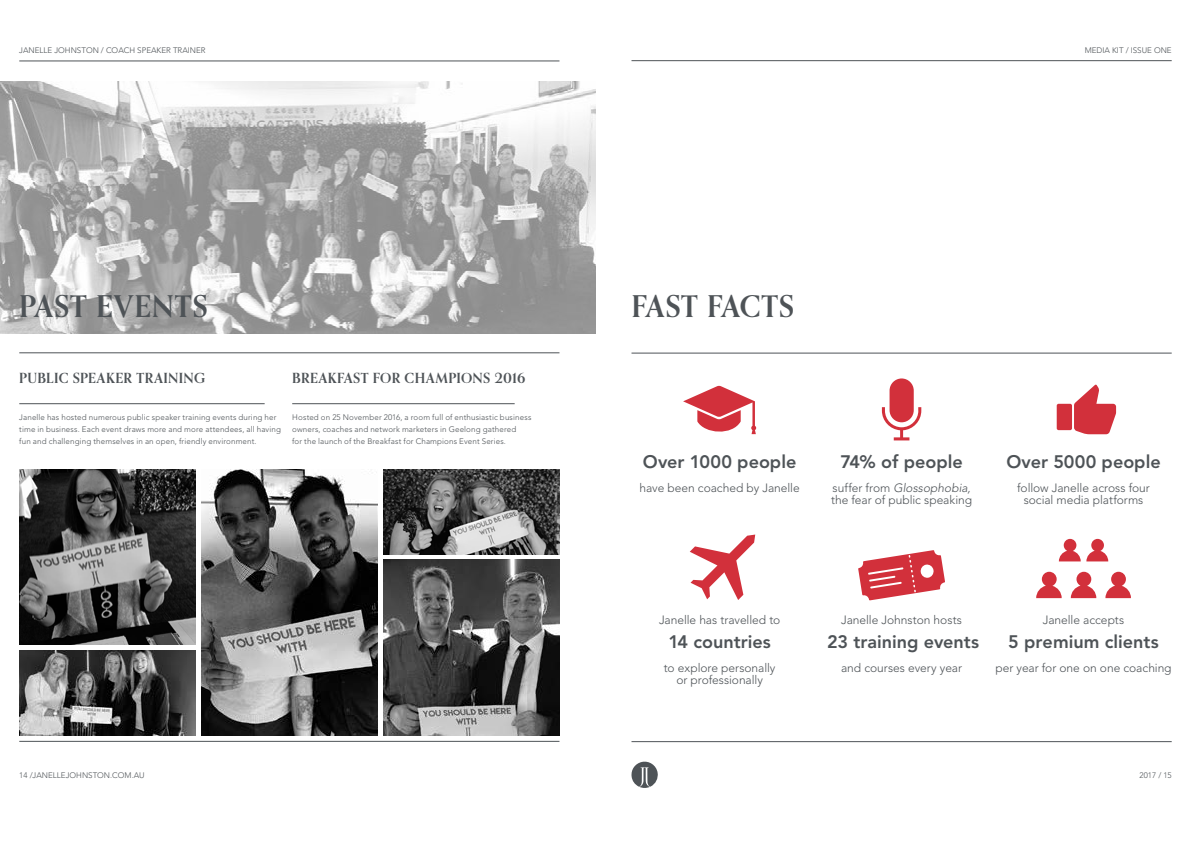
<style>
.page{position:relative;width:1191px;height:842px;background:#fff}
.page>*{position:absolute;margin:0;border:0;box-sizing:border-box;transform-origin:0 0}
.t1{font:700 30px "Orpheus Pro";letter-spacing:.025em;color:#4e5357}
.t2{font:800 18px "Avenir LT Std";color:#4e5357}
.t3{font:700 14px "Orpheus Pro";letter-spacing:.02em;color:#4e5357}
.t4{font:300 12px/12px "Avenir LT Std";letter-spacing:-.005em;color:#4e5357;text-align:center}
.t5{font:300 8px/12px "Avenir LT Std";letter-spacing:.015em;color:#4e5357}
.s1{font-style:italic}
</style>
<div class="page">
<hr style="left:19px;top:61px;width:540px;height:1px;background:#4e5357">
<hr style="left:631px;top:60px;width:540px;height:1px;background:#4e5357">
<hr style="left:19px;top:741px;width:540px;height:1px;background:#4e5357">
<hr style="left:631px;top:741px;width:540px;height:1px;background:#4e5357">
<svg style="left:631px;top:761px;width:27px;height:27px"></svg>
<img style="left:0;top:82px;width:595px;height:251px">
<hr style="left:19px;top:353px;width:540px;height:1px;background:#4e5357">
<hr style="left:19px;top:403px;width:246px;height:1px;background:#4e5357">
<hr style="left:292px;top:403px;width:222px;height:1px;background:#4e5357">
<img style="left:19px;top:651px;width:176px;height:85px">
<img style="left:19px;top:469px;width:176px;height:176px">
<img style="left:201px;top:469px;width:176px;height:267px">
<img style="left:383px;top:469px;width:176px;height:85px">
<img style="left:383px;top:560px;width:176px;height:176px">
<hr style="left:631px;top:353px;width:540px;height:1px;background:#4e5357">
<svg style="left:882px;top:407px;width:39px;height:33px"></svg>
<div style="left:889px;top:378px;width:24px;height:44px;background:#d2303b;border-radius:12px"></div>
<svg style="left:683px;top:386px;width:73px;height:49px"></svg>
<svg style="left:1036px;top:572px;width:25px;height:26px"></svg>
<svg style="left:1070px;top:572px;width:26px;height:26px"></svg>
<svg style="left:1105px;top:572px;width:26px;height:26px"></svg>
<svg style="left:1058px;top:539px;width:22px;height:22px"></svg>
<svg style="left:1086px;top:539px;width:22px;height:22px"></svg>
<svg style="left:689px;top:534px;width:66px;height:66px"></svg>
<svg style="left:1074px;top:384px;width:42px;height:50px"></svg>
<div style="left:1056px;top:404px;width:16px;height:26px;background:#d2303b;border-radius:2px"></div>
<svg style="left:858px;top:550px;width:87px;height:50px"></svg>
<p class="t5" style="left:19px;top:45px;width:188px">JANELLE JOHNSTON / COACH SPEAKER TRAINER</p>
<p class="t5" style="left:1084px;top:45px;width:89px">MEDIA KIT / ISSUE ONE</p>
<h1 class="t1" style="left:19px;top:287px;width:190px">PAST EVENTS</h1>
<h3 class="t3" style="left:19px;top:370px;width:187px">PUBLIC SPEAKER TRAINING</h3>
<h3 class="t3" style="left:292px;top:370px;width:235px">BREAKFAST FOR CHAMPIONS 2016</h3>
<p class="t5" style="left:19px;top:411px;width:263px">Janelle has hosted numerous public speaker training events during her time in business. Each event draws more and more attendees, all having fun and challenging themselves in an open, friendly environment.</p>
<p class="t5" style="left:292px;top:411px;width:241px">Hosted on 25 November 2016, a room full of enthusiastic business owners, coaches and network marketers in Geelong gathered<br>for the launch of the Breakfast for Champions Event Series.</p>
<p class="t5" style="left:19px;top:769px;width:127px">14 /JANELLEJOHNSTON.COM.AU</p>
<h1 class="t1" style="left:631px;top:287px;width:164px">FAST FACTS</h1>
<h2 class="t2" style="left:643px;top:451px;width:155px">Over 1000 people</h2>
<h3 class="t4" style="left:639px;top:482px;width:162px">have been coached by Janelle</h3>
<h2 class="t2" style="left:840px;top:451px;width:124px">74% of people</h2>
<h3 class="t4" style="left:831px;top:482px;width:142px;text-align:left">suffer from <span class="s1">Glossophobia, </span>the fear of public speaking</h3>
<h2 class="t2" style="left:1006px;top:451px;width:156px">Over 5000 people</h2>
<h3 class="t4" style="left:1017px;top:482px;width:134px">follow Janelle across four social media platforms</h3>
<h3 class="t4" style="left:659px;top:614px;width:123px">Janelle has travelled to</h3>
<h2 class="t2" style="left:668px;top:631px;width:104px">14 countries</h2>
<h3 class="t4" style="left:664px;top:662px;width:113px">to explore personally or professionally</h3>
<h3 class="t4" style="left:841px;top:614px;width:122px">Janelle Johnston hosts</h3>
<h2 class="t2" style="left:827px;top:631px;width:153px">23 training events</h2>
<h3 class="t4" style="left:841px;top:662px;width:123px">and courses every year</h3>
<h3 class="t4" style="left:1042px;top:614px;width:83px">Janelle accepts</h3>
<h2 class="t2" style="left:1008px;top:631px;width:152px">5 premium clients</h2>
<h3 class="t4" style="left:995px;top:662px;width:178px">per year for one on one coaching</h3>
<p class="t5" style="left:1139px;top:769px;width:34px">2017 / 15</p>
</div>
